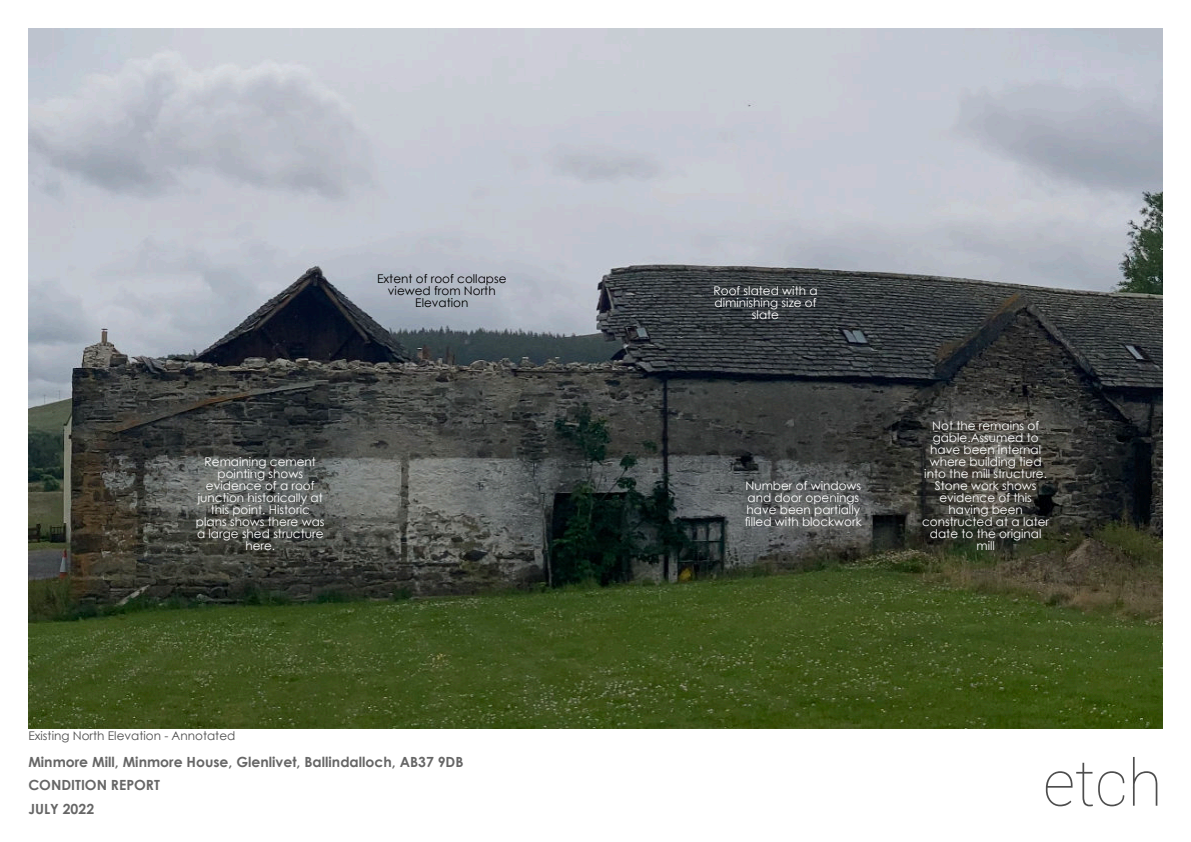
<style>
.page{position:relative;width:1191px;height:842px;background:#fff}
.page>*{position:absolute;margin:0;border:0;box-sizing:border-box;transform-origin:0 0}
.t1{font:100 64px "Roboto";color:#4d4d4d}
.t2{font:700 14px/23.2px "Century Gothic";color:#666}
.t3{font:12px/12px "Century Gothic";color:#fff;text-align:center}
.t4{font:12px/12px "Century Gothic";color:#000;text-align:center}
.t5{font:12px "Century Gothic";color:#4d4d4d}
</style>
<div class="page">
<img style="left:28px;top:28px;width:1134px;height:701px">
<p class="t4" style="left:377px;top:274px;width:131px">Extent of roof collapse viewed from North<br>Elevation</p>
<p class="t3" style="left:196px;top:457px;width:130px">Remaining cement pointing shows evidence of a roof junction historically at this point. Historic plans shows there was a large shed structure here.</p>
<p class="t5" style="left:28px;top:731px;width:208px">Existing North Elevation - Annotated</p>
<p class="t3" style="left:713px;top:286px;width:106px">Roof slated with a diminishing size of slate</p>
<p class="t3" style="left:745px;top:481px;width:118px;text-align:left">Number of windows and door openings have been partially filled with blockwork</p>
<p class="t3" style="left:922px;top:421px;width:128px">Not the remains of gable.Assumed to have been internal where building tied into the mill structure.<br>Stone work shows evidence of this having been constructed at a later date to the original mill</p>
<p class="t2" style="left:28px;top:752px;width:437px">Minmore Mill, Minmore House, Glenlivet, Ballindalloch, AB37 9DB<br>CONDITION REPORT<br>JULY 2022</p>
<h1 class="t1" style="left:1042px;top:758px;width:121px">etch</h1>
</div>
